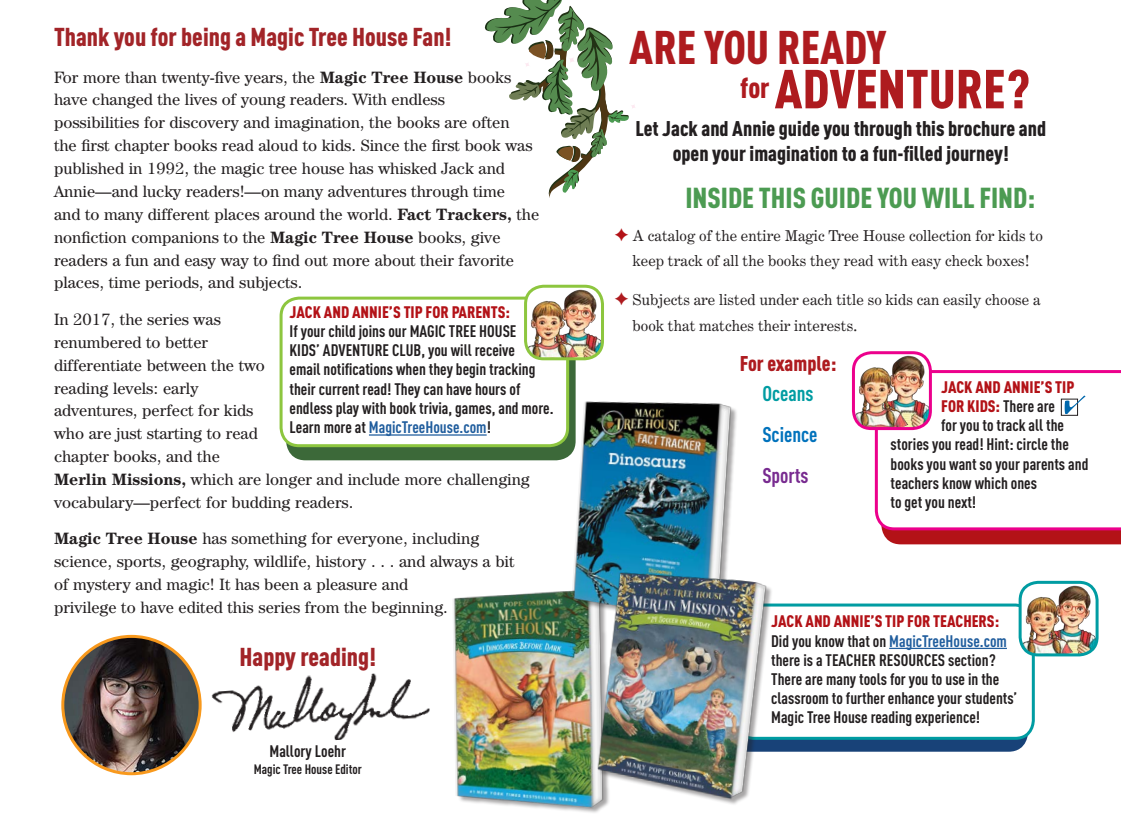
<style>
.page{position:relative;width:1121px;height:824px;background:#fff}
.page>*{position:absolute;margin:0;border:0;box-sizing:border-box;transform-origin:0 0}
.t1{font:900 54px "DIN Cond";color:#ae1b1f}
.t2{font:900 46.5px "DIN Cond";color:#ae1b1f}
.t3{font:900 28.5px "DIN Cond";color:#4c9b52}
.t4{font:900 25.5px "DIN Cond";color:#a22428}
.t5{font:900 21px/24.9px "DIN Cond";color:#231f20;text-align:center}
.t6{font:700 21px/40.8px "DIN Cond";color:#0072bc}
.t7{font:900 21px "DIN Cond";color:#ae1b1f}
.t8{font:16.5px/22.8px "Century IT Cby BT";color:#231f20}
.t9{font:700 16.5px/19.2px "DIN Cond";color:#231f20}
.t10{font:900 16.5px "DIN Cond";color:#b31217}
.t11{font:15px/25.5px "Century Expanded";color:#231f20}
.t12{font:700 13.5px "DIN Cond";color:#231f20}
.s1{font-weight:700}
.s2{font-weight:900;color:#b31217}
.s3{color:#215e9e}
.s4{color:#009ca2}
.s5{color:#782b90}
.s6{font-weight:700;color:#231f20}
</style>
<div class="page">
<svg style="left:484px;top:0;width:151px;height:198px"></svg>
<svg style="left:874px;top:370px;width:246px;height:160px"></svg>
<svg style="left:882px;top:388px;width:238px;height:155px"></svg>
<img style="left:854px;top:352px;width:76px;height:77px">
<img style="left:854px;top:367px;width:61px;height:61px">
<div style="left:852px;top:351px;width:79px;height:79px;border:3px solid #ec008c;border-radius:18px"></div>
<div style="left:287px;top:314px;width:287px;height:145px;background:#3c6939;border-radius:18px"></div>
<div style="left:286px;top:312px;width:289px;height:148px;border:3px solid #3c6939;border-radius:18px"></div>
<div style="left:281px;top:298px;width:286px;height:147px;background:#fff;border-radius:18px"></div>
<div style="left:279px;top:296px;width:290px;height:151px;border:3px solid #8dc63f;border-radius:18px"></div>
<img style="left:526px;top:286px;width:77px;height:73px">
<img style="left:526px;top:300px;width:61px;height:58px">
<div style="left:524px;top:285px;width:80px;height:75px;border:3px solid #8dc63f;border-radius:18px"></div>
<div style="left:728px;top:619px;width:298px;height:131px;background:#184278;border-radius:18px"></div>
<div style="left:727px;top:618px;width:301px;height:133px;border:3px solid #184278;border-radius:18px"></div>
<div style="left:735px;top:605px;width:298px;height:133px;background:#fff;border-radius:18px"></div>
<div style="left:733px;top:603px;width:301px;height:136px;border:3px solid #009ca2;border-radius:18px"></div>
<hr style="left:889px;top:647px;width:117px;height:2px;background:#215e9e">
<img style="left:1022px;top:584px;width:75px;height:71px">
<img style="left:1022px;top:596px;width:60px;height:58px">
<div style="left:1018px;top:580px;width:80px;height:76px;border:3px solid #009ca2;border-radius:18px"></div>
<img style="left:453px;top:591px;width:149px;height:222px">
<img style="left:566px;top:386px;width:170px;height:243px">
<img style="left:590px;top:558px;width:182px;height:250px">
<img style="left:63px;top:636px;width:137px;height:137px;border-radius:69px">
<div style="left:61px;top:634px;width:141px;height:141px;border:3px solid #f8991d;border-radius:50%"></div>
<img style="left:211px;top:673px;width:219px;height:67px">
<hr style="left:369px;top:434px;width:117px;height:1px;background:#215e9e">
<p class="t4" style="left:54px;top:21px;width:399px">Thank you for being a Magic Tree House Fan!</p>
<p class="t8" style="left:54px;top:65px;width:486px">For more than twenty-five years, the <span class="s1">Magic Tree House</span> books have changed the lives of young readers. With endless<br>possibilities for discovery and imagination, the books are often<br>the first chapter books read aloud to kids. Since the first book was published in 1992, the magic tree house has whisked Jack and Annie—and lucky readers!—on many adventures through time<br>and to many different places around the world. <span class="s1">Fact Trackers,</span> the nonfiction companions to the <span class="s1">Magic Tree House</span> books, give readers a fun and easy way to find out more about their favorite places, time periods, and subjects.</p>
<p class="t8" style="left:54px;top:307px;width:477px">In 2017, the series was<br>renumbered to better<br>differentiate between the two<br>reading levels: early<br>adventures, perfect for kids<br>who are just starting to read<br>chapter books, and the<br><span class="s1">Merlin Missions,</span> which are longer and include more challenging vocabulary—perfect for budding readers.</p>
<p class="t8" style="left:54px;top:527px;width:462px"><span class="s1">Magic Tree House</span> has something for everyone, including science, sports, geography, wildlife, history . . . and always a bit of mystery and magic! It has been a pleasure and<br>privilege to have edited this series from the beginning.</p>
<p class="t4" style="left:239px;top:641px;width:138px">Happy reading!</p>
<p class="t9" style="left:289px;top:302px;width:265px"><span class="s2">JACK AND ANNIE’S TIP FOR PARENTS:<br></span>If your child joins our MAGIC TREE HOUSE<br>KIDS’ ADVENTURE CLUB, you will receive<br>email notifications when they begin tracking their current read! They can have hours of endless play with book trivia, games, and more.<br>Learn more at <span class="s3">MagicTreeHouse.com</span>!</p>
<p class="t9" style="left:269px;top:741px;width:78px">Mallory Loehr</p>
<p class="t12" style="left:254px;top:761px;width:110px">Magic Tree House Editor</p>
<p class="t2" style="left:629px;top:18px;width:259px">ARE YOU READY</p>
<p class="t1" style="left:740px;top:55px;width:291px"><sup>for</sup> ADVENTURE?</p>
<p class="t5" style="left:635px;top:116px;width:412px">Let Jack and Annie guide you through this brochure and open your imagination to a fun-filled journey!</p>
<p class="t3" style="left:685px;top:180px;width:351px">INSIDE THIS GUIDE YOU WILL FIND:</p>
<p class="t11" style="left:632px;top:222px;width:412px">A catalog of the entire Magic Tree House collection for kids to keep track of all the books they read with easy check boxes!</p>
<p class="t11" style="left:632px;top:287px;width:409px">Subjects are listed under each title so kids can easily choose a book that matches their interests.</p>
<p class="t7" style="left:740px;top:350px;width:98px">For example:</p>
<p class="t6" style="left:762px;top:373px;width:57px"><span class="s4">Oceans<br></span>Science<br><span class="s5">Sports</span></p>
<p class="t10" style="left:941px;top:376px;width:135px">JACK AND ANNIE’S TIP</p>
<p class="t10" style="left:941px;top:395px;width:115px">FOR KIDS: <span class="s6">There are</span></p>
<p class="t9" style="left:941px;top:415px;width:124px">for you to track all the</p>
<p class="t9" style="left:890px;top:434px;width:180px">stories you read! Hint: circle the</p>
<p class="t9" style="left:890px;top:453px;width:199px">books you want so your parents and</p>
<p class="t9" style="left:890px;top:472px;width:148px">teachers know which ones</p>
<p class="t9" style="left:890px;top:492px;width:87px">to get you next!</p>
<p class="t9" style="left:771px;top:611px;width:247px"><span class="s2">JACK AND ANNIE’S TIP FOR TEACHERS:<br></span>Did you know that on <span class="s3">MagicTreeHouse.com </span>there is a TEACHER RESOURCES section?<br>There are many tools for you to use in the classroom to further enhance your students’ Magic Tree House reading experience!</p>
</div>
